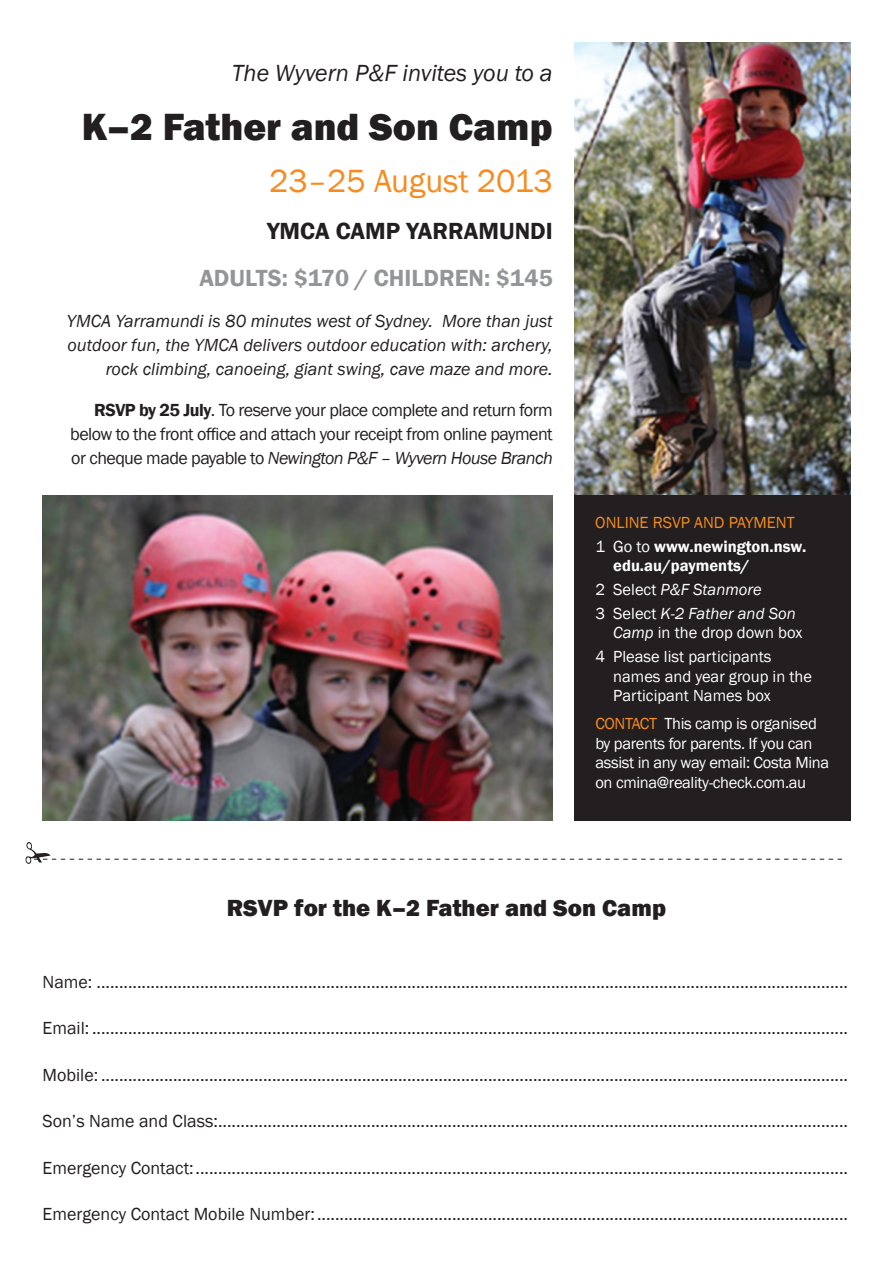
<style>
.page{position:relative;width:893px;height:1263px;background:#fff}
.page>*{position:absolute;margin:0;border:0;box-sizing:border-box;transform-origin:0 0}
.t1{font:800 39px "Franklin Gothic";color:#231f20}
.t2{font:33px "Franklin Gothic";color:#f68b1f}
.t3{font:800 24px "Franklin Gothic";color:#231f20}
.t4{font:italic 24px "Franklin Gothic";color:#231f20}
.t5{font:600 24px "Franklin Gothic";color:#939598}
.t6{font:600 24px "Franklin Gothic";color:#231f20}
.t7{font:18px/24px "Franklin Gothic";color:#231f20;text-align:justify}
.t8{font:italic 18px/24px "Franklin Gothic";color:#231f20;text-align:right}
.t9{font:16.5px/19.5px "Franklin Gothic";letter-spacing:-.02em;color:#fff}
.t10{font:16.5px/23.7px "Franklin Gothic";color:#fff}
.t11{font:italic 16.5px/23.7px "Franklin Gothic";color:#fff}
.t12{font:16.5px/23.7px "Franklin Gothic";color:#f68b1f}
.s1{font-weight:600}
.s2{font-style:italic}
.s3{color:#fff}
.s4{font-weight:600;color:#fff}
.s5{font-weight:600;font-style:normal}
.s6{font-style:normal}
</style>
<div class="page">
<svg style="left:26px;top:842px;width:816px;height:22px"></svg>
<div style="left:574px;top:495px;width:276px;height:326px;background:#231f20"></div>
<img style="left:43px;top:495px;width:510px;height:326px">
<img style="left:574px;top:43px;width:276px;height:451px">
<h3 class="t4" style="left:232px;top:58px;width:322px">The Wyvern P&amp;F invites you to a</h3>
<h1 class="t1" style="left:82px;top:101px;width:473px">K–2 Father and Son Camp</h1>
<h2 class="t2" style="left:269px;top:161px;width:285px">23–25 August 2013</h2>
<h3 class="t6" style="left:267px;top:216px;width:287px">YMCA Cam p Yarramundi</h3>
<h3 class="t5" style="left:199px;top:263px;width:355px">Adults: $170 / Children: $145</h3>
<p class="t8" style="left:67px;top:309px;width:487px">YMCA Yarramundi is 80 minutes west of Sydney. More than just outdoor fun, the YMCA delivers outdoor education with: archery, rock climbing, canoeing, giant swing, cave maze and more.</p>
<p class="t7" style="left:70px;top:399px;width:484px;text-indent:24px"><span class="s1">RSVP by 25 July</span>. To reserve your place complete and return form below to the front office and attach your receipt from online payment or cheque made payable to <span class="s2">Newington P&amp;F – Wyvern House Branch</span></p>
<p class="t12" style="left:595px;top:511px;width:213px">On line RSVP an d Payment<br><span class="s3">1 Go to</span> <span class="s4">www.newington.nsw.</span></p>
<p class="t11" style="left:595px;top:554px;width:202px;text-indent:18px"><span class="s5">edu.au/payments/<br></span><span class="s6">2 Select</span> P&amp;F Stanmore<br><span class="s6">3 Select</span> K-2 Father and Son</p>
<p class="t10" style="left:595px;top:621px;width:209px;text-indent:18px"><span class="s2">Camp</span> in the drop down box<br>4 Please list participants</p>
<p class="t10" style="left:613px;top:667px;width:200px;line-height:19.5px">names and year group in the<br>Participant Names box</p>
<p class="t12" style="left:595px;top:712px;width:19px">Contact</p>
<p class="t9" style="left:595px;top:714px;width:235px;text-indent:69px">This camp is organised by parents for parents. If you can assist in any way email: Costa Mina on cmina@reality-check.com.au</p>
<h3 class="t3" style="left:227px;top:892px;width:441px">RSVP for the K–2 Father and Son Camp</h3>
<p class="t7" style="left:43px;top:970px;width:807px">Name: .......................................................................................................................................................................</p>
<p class="t7" style="left:43px;top:1017px;width:807px">Email: ........................................................................................................................................................................</p>
<p class="t7" style="left:43px;top:1063px;width:807px">Mobile: ......................................................................................................................................................................</p>
<p class="t7" style="left:43px;top:1110px;width:807px">Son’s Name and Class:............................................................................................................................................</p>
<p class="t7" style="left:43px;top:1156px;width:807px">Emergency Contact:.................................................................................................................................................</p>
<p class="t7" style="left:43px;top:1203px;width:807px">Emergency Contact Mobile Number:......................................................................................................................</p>
</div>
